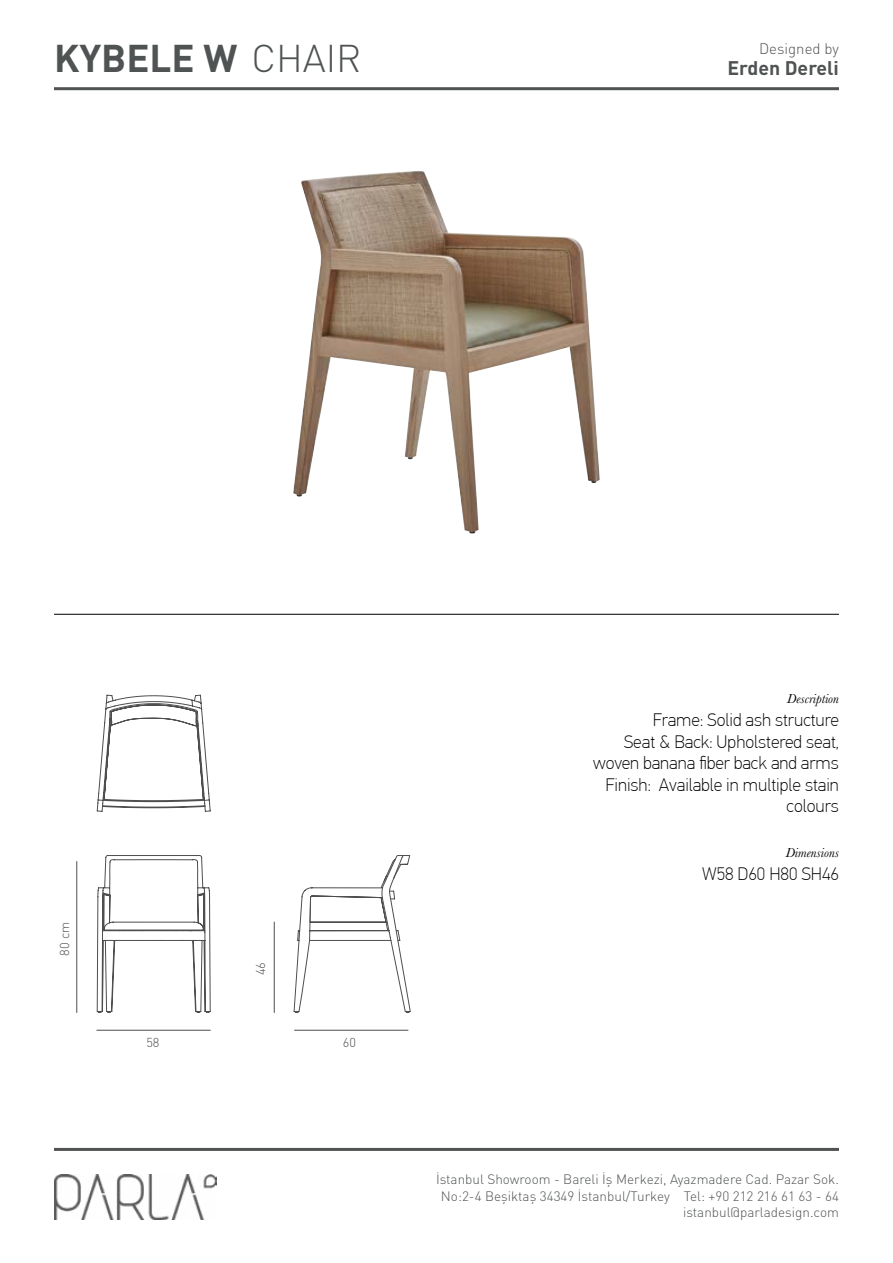
<style>
.page{position:relative;width:893px;height:1263px;background:#fff}
.page>*{position:absolute;margin:0;border:0;box-sizing:border-box;transform-origin:0 0}
.t1{font:700 38.25px "DIN Pro";color:#505353}
.t2{font:700 19.5px "DIN Pro";color:#505353}
.t3{font:100 18px/21.6px "PF Din Text Pro";color:#000;text-align:right}
.t4{font:300 15px "DIN Pro";color:#505353}
.t5{font:300 13.5px/16.2px "DIN Pro";color:#505353;text-align:right}
.t6{font:italic 13.5px "Baskerville";color:#000}
.t7{font:300 12.75px "DIN Pro";color:#4e4e4e}
.s1{font-weight:300}
</style>
<div class="page">
<hr style="left:54px;top:87px;width:785px;height:3px;background:#505353">
<hr style="left:54px;top:1148px;width:785px;height:3px;background:#505353">
<img style="left:54px;top:1174px;width:163px;height:45px">
<hr style="left:77px;top:861px;width:1px;height:151px;background:#4e4e4e">
<hr style="left:97px;top:1030px;width:113px;height:1px;background:#4e4e4e">
<hr style="left:295px;top:1030px;width:113px;height:1px;background:#4e4e4e">
<svg style="left:97px;top:695px;width:314px;height:318px"></svg>
<svg style="left:294px;top:855px;width:116px;height:157px"></svg>
<hr style="left:54px;top:614px;width:785px;height:1px;background:#000">
<img style="left:293px;top:171px;width:307px;height:362px">
<h1 class="t1" style="left:54px;top:32px;width:309px">KYBELE W <span class="s1">CHAIR</span></h1>
<p class="t4" style="left:759px;top:38px;width:81px">Designed by</p>
<h2 class="t2" style="left:727px;top:55px;width:113px">Erden Dereli</h2>
<p class="t7" style="left:56px;top:956px;width:35px;rotate:-90deg">80 cm</p>
<p class="t7" style="left:252px;top:975px;width:15px;rotate:-90deg">46</p>
<p class="t7" style="left:146px;top:1033px;width:15px">58</p>
<p class="t7" style="left:343px;top:1033px;width:15px">60</p>
<p class="t6" style="left:787px;top:690px;width:53px">Description</p>
<h3 class="t3" style="left:593px;top:709px;width:247px">Frame: Solid ash structure<br>Seat &amp; Back: Upholstered seat, woven banana fiber back and arms<br>Finish: Available in multiple stain colours</h3>
<p class="t6" style="left:786px;top:844px;width:55px">Dimensions</p>
<h3 class="t3" style="left:702px;top:863px;width:138px">W58 D60 H80 SH46</h3>
<p class="t5" style="left:436px;top:1171px;width:404px">İstanbul Showroom - Bareli İş Merkezi, Ayazmadere Cad. Pazar Sok.<br>No:2-4 Beşiktaş 34349 İstanbul/Turkey Tel: +90 212 216 61 63 - 64 istanbul@parladesign.com</p>
</div>
